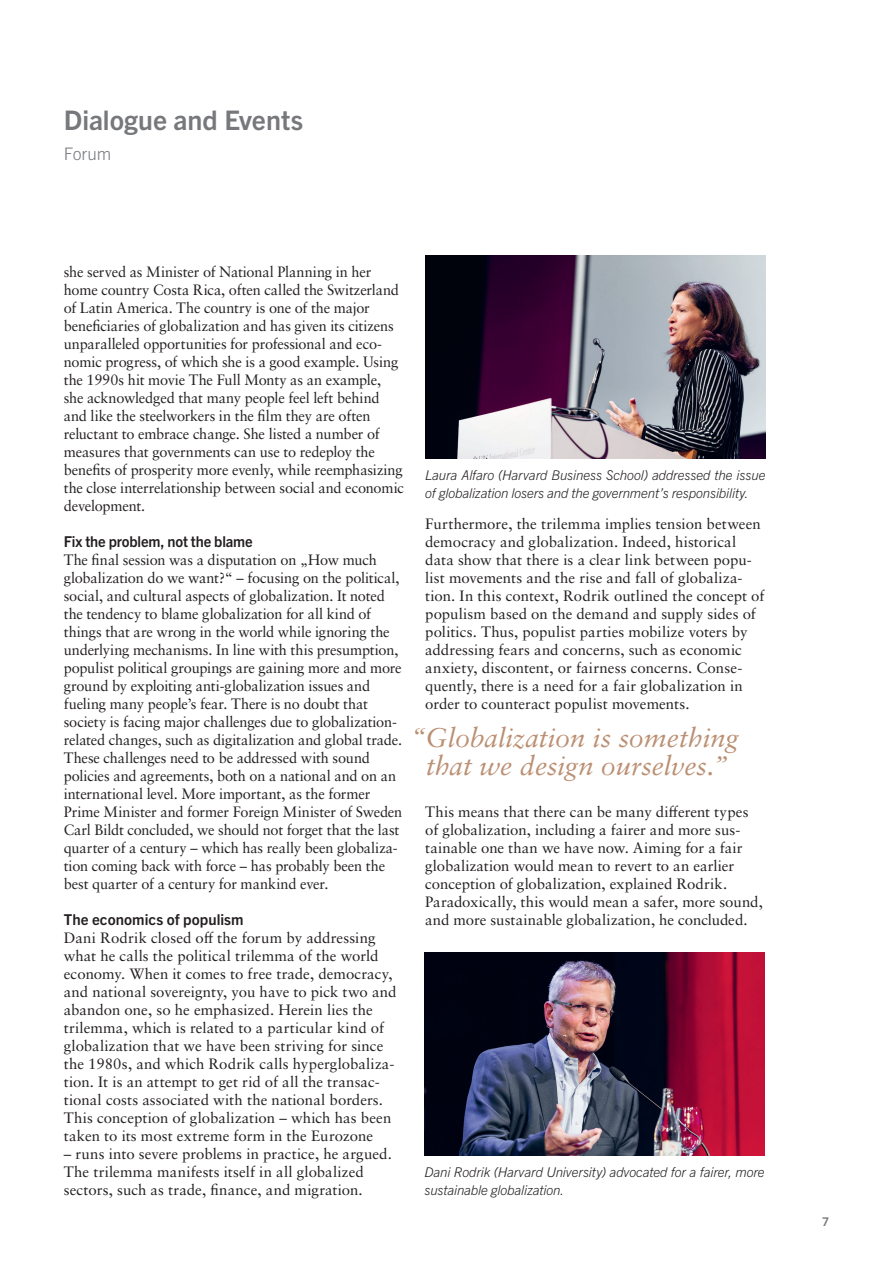
<style>
.page{position:relative;width:893px;height:1263px;background:#fff}
.page>*{position:absolute;margin:0;border:0;box-sizing:border-box;transform-origin:0 0}
.t1{font:italic 27px/28.5px "Sabon LT Pro";color:#bb9073;text-align:center}
.t2{font:700 27px "Trade Gothic Next LT Pro";color:#76787b}
.t3{font:300 17.25px "Trade Gothic Next LT Pro";letter-spacing:-.01em;color:#76787b}
.t4{font:15px/18px "Sabon LT Pro";color:#231f20}
.t5{font:700 15px "Trade Gothic Next LT Pro";color:#231f20}
.t6{font:italic 300 13.5px/18px "Trade Gothic Next LT Pro";letter-spacing:-.01em;color:#231f20}
.t7{font:700 12px "Trade Gothic Next LT Pro";color:#76787b}
</style>
<div class="page">
<img style="left:425px;top:255px;width:340px;height:203px">
<img style="left:424px;top:952px;width:341px;height:204px">
<h1 class="t2" style="left:64px;top:101px;width:241px">Dialogue and Events</h1>
<p class="t3" style="left:64px;top:141px;width:49px">Forum</p>
<p class="t4" style="left:64px;top:262px;width:342px">she served as Minister of National Planning in her home country Costa Rica, often called the Switzerland of Latin America. The country is one of the major beneficiaries of globalization and has given its citizens unparalleled opportunities for professional and eco&shy;nomic progress, of which she is a good example. Using the 1990s hit movie The Full Monty as an example, she acknowledged that many people feel left behind and like the steelworkers in the film they are often reluctant to embrace change. She listed a number of measures that governments can use to redeploy the benefits of prosperity more evenly, while reemphasizing the close interrelationship between social and economic development.</p>
<p class="t5" style="left:64px;top:531px;width:190px">Fix the problem, not the blame</p>
<p class="t4" style="left:64px;top:550px;width:340px">The final session was a disputation on „How much globalization do we want?“ – focusing on the political, social, and cultural aspects of globalization. It noted the tendency to blame globalization for all kind of things that are wrong in the world while ignoring the underlying mechanisms. In line with this presumption, populist political groupings are gaining more and more ground by exploiting anti-globalization issues and fueling many people’s fear. There is no doubt that society is facing major challenges due to globalization&shy;related changes, such as digitalization and global trade.<br>These challenges need to be addressed with sound policies and agreements, both on a national and on an international level. More important, as the former Prime Minister and former Foreign Minister of Sweden Carl Bildt concluded, we should not forget that the last quarter of a century – which has really been globaliza&shy;tion coming back with force – has probably been the best quarter of a century for mankind ever.</p>
<p class="t5" style="left:64px;top:909px;width:181px">The economics of populism</p>
<p class="t4" style="left:64px;top:928px;width:334px">Dani Rodrik closed off the forum by addressing what he calls the political trilemma of the world economy. When it comes to free trade, democracy, and national sovereignty, you have to pick two and abandon one, so he emphasized. Herein lies the trilemma, which is related to a particular kind of globalization that we have been striving for since the 1980s, and which Rodrik calls hyperglobaliza&shy;tion. It is an attempt to get rid of all the transac&shy;tional costs associated with the national borders.<br>This conception of globalization – which has been taken to its most extreme form in the Eurozone</p>
<p class="t4" style="left:64px;top:1144px;width:330px">– runs into severe problems in practice, he argued.<br>The trilemma manifests itself in all globalized sectors, such as trade, finance, and migration.</p>
<p class="t6" style="left:425px;top:465px;width:342px">Laura Alfaro (Harvard Business School) addressed the issue of globalization losers and the government’s responsibility.</p>
<p class="t4" style="left:425px;top:514px;width:341px">Furthermore, the trilemma implies tension between democracy and globalization. Indeed, historical data show that there is a clear link between popu&shy;list movements and the rise and fall of globaliza&shy;tion. In this context, Rodrik outlined the concept of populism based on the demand and supply sides of politics. Thus, populist parties mobilize voters by addressing fears and concerns, such as economic anxiety, discontent, or fairness concerns. Conse&shy;quently, there is a need for a fair globalization in order to counteract populist movements.</p>
<h1 class="t1" style="left:411px;top:722px;width:329px">“Globalization is something that we design ourselves.”</h1>
<p class="t4" style="left:425px;top:802px;width:339px">This means that there can be many different types of globalization, including a fairer and more sus&shy;tainable one than we have now. Aiming for a fair globalization would mean to revert to an earlier conception of globalization, explained Rodrik.<br>Paradoxically, this would mean a safer, more sound, and more sustainable globalization, he concluded.</p>
<p class="t6" style="left:424px;top:1162px;width:342px">Dani Rodrik (Harvard University) advocated for a fairer, more sustainable globalization.</p>
<p class="t7" style="left:822px;top:1214px;width:8px">7</p>
</div>
